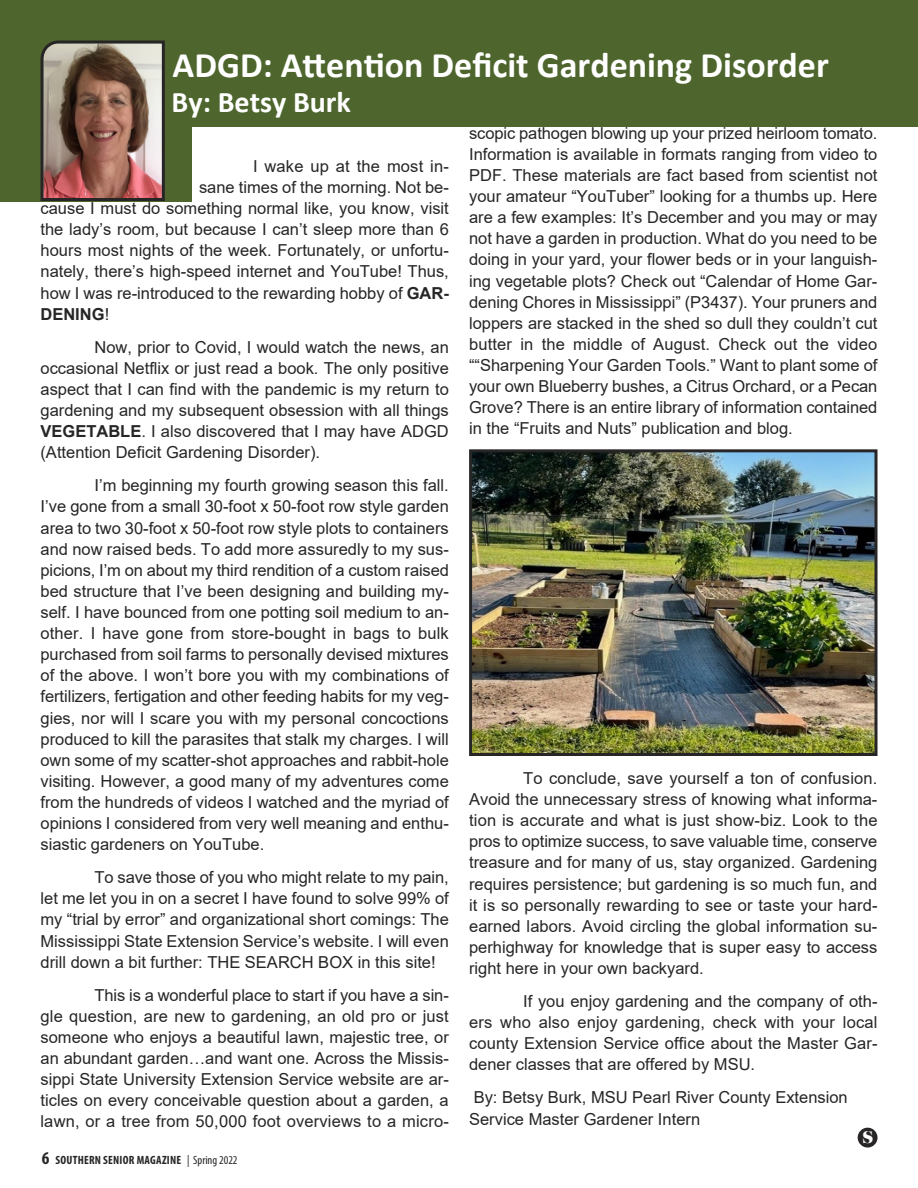
<style>
.page{position:relative;width:918px;height:1188px;background:#fff}
.page>*{position:absolute;margin:0;border:0;box-sizing:border-box;transform-origin:0 0}
.t1{font:700 36px "Calibri";color:#fff}
.t2{font:700 30px "Calibri";color:#fff}
.t3{font:16.5px/21.1px "Arial";color:#272526;text-align:justify}
.t4{font:700 16.5px "Arial";color:#272526}
.t5{font:800 16.2px "Baskerville";color:#fff}
.t6{font:700 condensed 12px "Myriad Pro";letter-spacing:.02em;color:#272526}
.s1{font-weight:700}
.s2{font-weight:400}
.s3{font-size:18px}
</style>
<div class="page">
<div style="left:0;top:0;width:918px;height:127px;background:#4e662e"></div>
<div style="left:0;top:0;width:192px;height:201px;background:#4e662e"></div>
<img style="left:40px;top:40px;width:125px;height:161px">
<div style="left:858px;top:1128px;width:20px;height:20px;background:#272526;border-radius:50%"></div>
<img style="left:473px;top:453px;width:401px;height:299px">
<div style="left:469px;top:449px;width:409px;height:307px;border:3px solid #272526"></div>
<h1 class="t1" style="left:173px;top:50px;width:658px">ADGD: Attention Deficit Gardening Disorder</h1>
<h2 class="t2" style="left:172px;top:90px;width:181px">By: Betsy Burk</h2>
<p class="t3" style="left:253px;top:156px;width:197px">I wake up at the most in-</p>
<p class="t3" style="left:199px;top:177px;width:251px">sane times of the morning. Not be-</p>
<p class="t3" style="left:41px;top:198px;width:410px">cause I must do something normal like, you know, visit</p>
<p class="t3" style="left:41px;top:219px;width:410px">the lady’s room, but because I can’t sleep more than 6</p>
<p class="t3" style="left:41px;top:240px;width:410px">hours most nights of the week. Fortunately, or unfortu-</p>
<p class="t3" style="left:41px;top:261px;width:410px">nately, there’s high-speed internet and YouTube! Thus,</p>
<p class="t3" style="left:41px;top:282px;width:410px">how I was re-introduced to the rewarding hobby of <span class="s1">GAR-</span></p>
<p class="t4" style="left:41px;top:305px;width:70px">DENING<span class="s2">!</span></p>
<p class="t3" style="left:41px;top:336px;width:410px;text-indent:54px">Now, prior to Covid, I would watch the news, an occasional Netflix or just read a book. The only positive aspect that I can find with the pandemic is my return to gardening and my subsequent obsession with all things <span class="s1">VEGETABLE</span>. I also discovered that I may have ADGD (Attention Deficit Gardening Disorder).</p>
<p class="t3" style="left:41px;top:475px;width:410px;text-indent:54px">I’m beginning my fourth growing season this fall.<br>I’ve gone from a small 30-foot x 50-foot row style garden area to two 30-foot x 50-foot row style plots to containers and now raised beds. To add more assuredly to my sus&shy;picions, I’m on about my third rendition of a custom raised bed structure that I’ve been designing and building my&shy;self. I have bounced from one potting soil medium to an&shy;other. I have gone from store-bought in bags to bulk purchased from soil farms to personally devised mixtures of the above. I won’t bore you with my combinations of fertilizers, fertigation and other feeding habits for my veg&shy;gies, nor will I scare you with my personal concoctions produced to kill the parasites that stalk my charges. I will own some of my scatter-shot approaches and rabbit-hole visiting. However, a good many of my adventures come from the hundreds of videos I watched and the myriad of opinions I considered from very well meaning and enthu&shy;siastic gardeners on YouTube.</p>
<p class="t3" style="left:41px;top:867px;width:410px;text-indent:54px">To save those of you who might relate to my pain, let me let you in on a secret I have found to solve 99% of my “trial by error” and organizational short comings: The Mississippi State Extension Service’s website. I will even drill down a bit further: THE SEARCH BOX in this site!</p>
<p class="t3" style="left:41px;top:985px;width:410px;text-indent:54px">This is a wonderful place to start if you have a sin&shy;gle question, are new to gardening, an old pro or just someone who enjoys a beautiful lawn, majestic tree, or an abundant garden…and want one. Across the Missis&shy;sippi State University Extension Service website are ar&shy;ticles on every conceivable question about a garden, a lawn, or a tree from 50,000 foot overviews to a micro-</p>
<p class="t6" style="left:42px;top:1156px;width:197px"><span class="s3">6</span> SOUTHERN SENIOR MAGAZINE <span class="s2">| Spring 2022</span></p>
<p class="t3" style="left:469px;top:122px;width:410px">scopic pathogen blowing up your prized heirloom tomato.<br>Information is available in formats ranging from video to PDF. These materials are fact based from scientist not your amateur “YouTuber” looking for a thumbs up. Here are a few examples: It’s December and you may or may not have a garden in production. What do you need to be doing in your yard, your flower beds or in your languish&shy;ing vegetable plots? Check out “Calendar of Home Gar&shy;dening Chores in Mississippi” (P3437). Your pruners and loppers are stacked in the shed so dull they couldn’t cut butter in the middle of August. Check out the video ““Sharpening Your Garden Tools.” Want to plant some of your own Blueberry bushes, a Citrus Orchard, or a Pecan Grove? There is an entire library of information contained in the “Fruits and Nuts” publication and blog.</p>
<p class="t3" style="left:469px;top:768px;width:410px;text-indent:54px">To conclude, save yourself a ton of confusion.<br>Avoid the unnecessary stress of knowing what informa&shy;tion is accurate and what is just show-biz. Look to the pros to optimize success, to save valuable time, conserve treasure and for many of us, stay organized. Gardening requires persistence; but gardening is so much fun, and it is so personally rewarding to see or taste your hard&shy;earned labors. Avoid circling the global information su&shy;perhighway for knowledge that is super easy to access right here in your own backyard.</p>
<p class="t3" style="left:469px;top:991px;width:410px;text-indent:54px">If you enjoy gardening and the company of oth&shy;ers who also enjoy gardening, check with your local county Extension Service office about the Master Gar&shy;dener classes that are offered by MSU.</p>
<p class="t3" style="left:469px;top:1087px;width:380px">By: Betsy Burk, MSU Pearl River County Extension<br>Service Master Gardener Intern</p>
<p class="t5" style="left:862px;top:1128px;width:12px">S</p>
</div>
